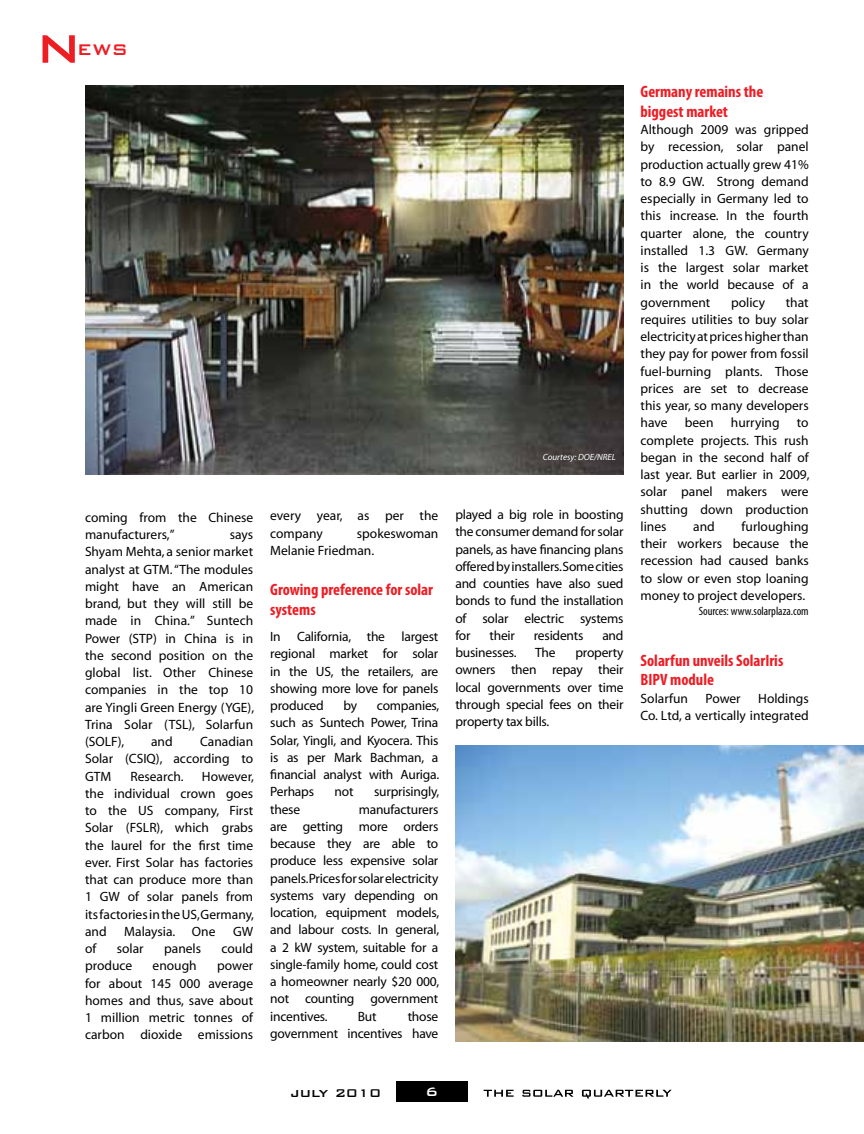
<style>
.page{position:relative;width:864px;height:1134px;background:#fff}
.page>*{position:absolute;margin:0;border:0;box-sizing:border-box;transform-origin:0 0}
.t1{font:500 53.25px "Bank Gothic BT";color:#ed1d24}
.t2{font:500 20.55px "Bank Gothic BT";color:#ed1d24}
.t3{font:700 condensed 16.5px/19.5px "Myriad Pro";color:#ed1d24}
.t4{font:500 16.5px "Bank Gothic BT";color:#000}
.t5{font:500 16.5px "Bank Gothic BT";color:#fff}
.t6{font:13.5px/17.2px "Myriad";color:#000;text-align:justify}
.t7{font:condensed 12px "Myriad Pro";color:#000}
.t8{font:italic 9px "Myriad Pro";color:#fff}
.s1{font-size:15px}
</style>
<div class="page">
<div style="left:396px;top:1081px;width:72px;height:21px;background:#000"></div>
<svg style="left:484px;top:1090px;width:188px;height:9px"></svg>
<img style="left:85px;top:85px;width:539px;height:389px">
<img style="left:455px;top:746px;width:409px;height:296px">
<h1 class="t1" style="left:36px;top:20px;width:48px">n</h1>
<h2 class="t2" style="left:77px;top:38px;width:53px">ews</h2>
<p class="t8" style="left:543px;top:452px;width:74px">Courtesy: DOE/NREL</p>
<p class="t6" style="left:85px;top:509px;width:170px">coming from the Chinese manufacturers,”</p>
<p class="t6" style="left:85px;top:526px;width:171px;text-indent:145px">says Shyam Mehta, a senior market analyst at GTM. “The modules might have an American brand, but they will still be made in China.” Suntech Power (STP) in China is in the second position on the global list. Other Chinese companies in the top 10 are Yingli Green Energy (YGE), Trina Solar (TSL), Solarfun (SOLF),</p>
<p class="t6" style="left:85px;top:734px;width:170px;text-indent:115px">Canadian Solar (CSIQ), according to GTM</p>
<p class="t6" style="left:151px;top:734px;width:23px">and</p>
<p class="t6" style="left:130px;top:768px;width:55px">Research.</p>
<p class="t6" style="left:85px;top:768px;width:171px;text-indent:117px">However, the individual crown goes to the US company, First Solar (FSLR), which grabs the laurel for the first time ever. First Solar has factories that can produce more than 1 GW of solar panels from its factories in the US, Germany, and</p>
<p class="t6" style="left:124px;top:923px;width:93px">Malaysia. One</p>
<p class="t6" style="left:233px;top:923px;width:22px">GW</p>
<p class="t6" style="left:85px;top:941px;width:13px">of</p>
<p class="t6" style="left:117px;top:941px;width:28px">solar</p>
<p class="t6" style="left:164px;top:941px;width:38px">panels</p>
<p class="t6" style="left:222px;top:941px;width:33px">could</p>
<p class="t6" style="left:85px;top:958px;width:49px">produce</p>
<p class="t6" style="left:153px;top:958px;width:46px">enough</p>
<p class="t6" style="left:85px;top:958px;width:170px;text-indent:132px">power for about 145 000 average homes and thus, save about 1 million metric tonnes of carbon dioxide emissions</p>
<p class="t6" style="left:270px;top:508px;width:170px">every year, as per the company</p>
<p class="t6" style="left:270px;top:525px;width:170px;text-indent:87px">spokeswoman<br>Melanie Friedman.</p>
<p class="t3" style="left:270px;top:580px;width:164px">Growing preference for solar systems</p>
<p class="t6" style="left:270px;top:629px;width:170px">In California, the largest regional market for solar in the US, the retailers, are showing more love for panels produced</p>
<p class="t6" style="left:343px;top:698px;width:15px">by</p>
<p class="t6" style="left:270px;top:698px;width:171px;text-indent:107px">companies, such as Suntech Power, Trina Solar, Yingli, and Kyocera. This is as per Mark Bachman, a financial analyst with Auriga.<br>Perhaps</p>
<p class="t6" style="left:335px;top:784px;width:20px">not</p>
<p class="t6" style="left:374px;top:784px;width:67px">surprisingly,</p>
<p class="t6" style="left:270px;top:801px;width:171px;text-indent:88px">manufacturers are getting more orders because they are able to produce less expensive solar panels.Prices for solar electricity systems vary depending on location, equipment models, and labour costs. In general, a 2 kW system, suitable for a single-family home, could cost a homeowner nearly $20 000, not counting government incentives.</p>
<p class="t6" style="left:270px;top:801px;width:32px">these</p>
<p class="t6" style="left:270px;top:1008px;width:170px;text-align:right">those<br>government incentives have</p>
<p class="t6" style="left:358px;top:1008px;width:20px">But</p>
<p class="t6" style="left:455px;top:506px;width:170px">played a big role in boosting the consumer demand for solar panels, as have financing plans offered by installers.Some cities and counties have also sued bonds to fund the installation of solar electric systems for</p>
<p class="t6" style="left:489px;top:627px;width:27px">their</p>
<p class="t6" style="left:534px;top:627px;width:51px">residents</p>
<p class="t6" style="left:602px;top:627px;width:23px">and</p>
<p class="t6" style="left:455px;top:644px;width:63px">businesses.</p>
<p class="t6" style="left:535px;top:644px;width:22px">The</p>
<p class="t6" style="left:455px;top:644px;width:170px;text-indent:120px">property owners then repay their local governments over time through special fees on their property tax bills.</p>
<p class="t3" style="left:641px;top:82px;width:124px">Germany remains the biggest market</p>
<p class="t6" style="left:641px;top:122px;width:170px">Although 2009 was gripped by recession, solar panel production actually grew 41% to 8.9 GW. Strong demand especially in Germany led to this increase. In the fourth quarter alone, the country installed 1.3 GW. Germany is the largest solar market in the world because of a government</p>
<p class="t6" style="left:641px;top:294px;width:170px;text-indent:145px">that requires utilities to buy solar electricity at prices higher than they pay for power from fossil fuel-burning plants. Those prices are set to decrease this year, so many developers have</p>
<p class="t6" style="left:731px;top:294px;width:36px">policy</p>
<p class="t6" style="left:685px;top:415px;width:30px">been</p>
<p class="t6" style="left:731px;top:415px;width:50px">hurrying</p>
<p class="t6" style="left:641px;top:415px;width:171px;text-indent:156px">to complete projects. This rush began in the second half of last year. But earlier in 2009, solar panel makers were shutting down production lines</p>
<p class="t6" style="left:641px;top:518px;width:170px;text-indent:101px">furloughing their workers because the recession had caused banks to slow or even stop loaning money to project developers.</p>
<p class="t7" style="left:699px;top:604px;width:112px">Sources: www.solarplaza.com</p>
<p class="t3" style="left:641px;top:650px;width:144px">Solarfun unveils SolarIris<br>BIPV module</p>
<p class="t6" style="left:641px;top:690px;width:49px">Solarfun</p>
<p class="t6" style="left:706px;top:690px;width:37px">Power</p>
<p class="t6" style="left:693px;top:518px;width:23px">and</p>
<p class="t6" style="left:641px;top:690px;width:170px;text-align:right">Holdings<br>Co. Ltd, a vertically integrated</p>
<p class="t4" style="left:291px;top:1083px;width:92px">july <span class="s1">2010</span></p>
<p class="t5" style="left:426px;top:1082px;width:14px">6</p>
</div>
